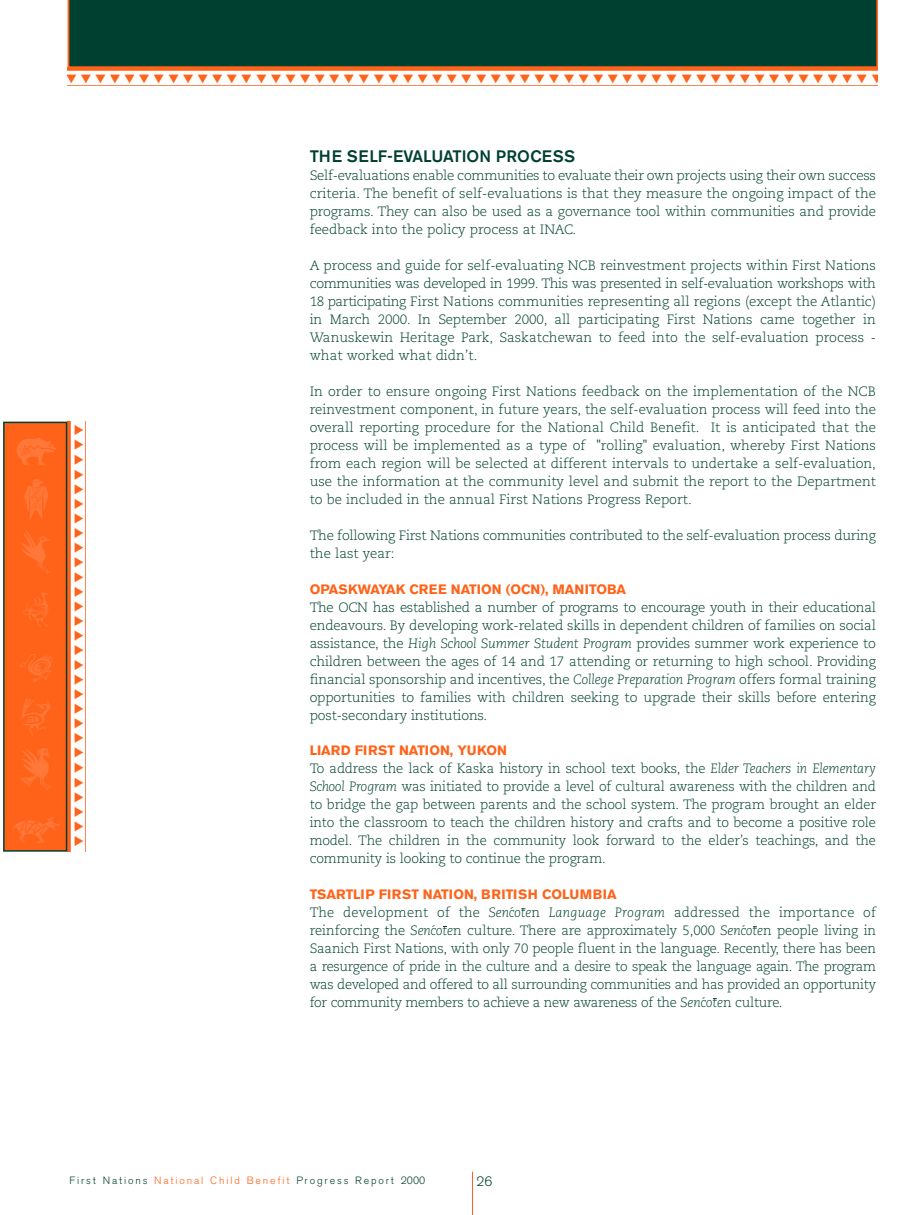
<style>
.page{position:relative;width:918px;height:1215px;background:#fff}
.page>*{position:absolute;margin:0;border:0;box-sizing:border-box;transform-origin:0 0}
.t1{font:45px/54px "Artifact One";color:#ff783a}
.t2{font:500 16.5px "Akzidenz Grotesk BE";color:#004031}
.t3{font:300 13.5px/18px "Caecilia";letter-spacing:-.01em;color:#004031;text-align:justify}
.t4{font:700 13.5px "Akzidenz Grotesk BE";color:#ff6219}
.t5{font:300 13.5px "Akzidenz Grotesk BE";color:#004031}
.t6{font:300 10.5px "Akzidenz Grotesk BE";letter-spacing:.175em;color:#004031}
.s1{font-style:italic}
.s2{color:#ff6219}
</style>
<div class="page">
<hr style="left:472px;top:1172px;width:1px;height:43px;background:#ff6219">
<img style="left:68px;top:68px;width:810px;height:18px">
<div style="left:68px;top:0;width:810px;height:68px;background:#004031"></div>
<img style="left:67px;top:422px;width:16px;height:430px">
<div style="left:4px;top:422px;width:63px;height:429px;background:#ff6219"></div>
<div style="left:3px;top:422px;width:64px;height:430px;border:2px solid #004031"></div>
<svg style="left:73px;top:849px;width:5px;height:3px"></svg>
<h1 class="t1" style="left:12px;top:425px;width:51px">B<br>G<br>S<br>D<br>F<br>H<br>O<br>Z</h1>
<p class="t2" style="left:310px;top:150px;width:267px">THE SELF-EVALUATION PROCESS</p>
<p class="t3" style="left:310px;top:167px;width:568px">Self-evaluations enable communities to evaluate their own projects using their own success criteria. The benefit of self-evaluations is that they measure the ongoing impact of the programs. They can also be used as a governance tool within communities and provide feedback into the policy process at INAC.</p>
<p class="t3" style="left:310px;top:257px;width:568px">A process and guide for self-evaluating NCB reinvestment projects within First Nations communities was developed in 1999. This was presented in self-evaluation workshops with 18 participating First Nations communities representing all regions (except the Atlantic) in March 2000. In September 2000, all participating First Nations came together in Wanuskewin Heritage Park, Saskatchewan to feed into the self-evaluation process - what worked what didn’t.</p>
<p class="t3" style="left:310px;top:383px;width:568px">In order to ensure ongoing First Nations feedback on the implementation of the NCB reinvestment component, in future years, the self-evaluation process will feed into the overall reporting procedure for the National Child Benefit. It is anticipated that the process will be implemented as a type of "rolling" evaluation, whereby First Nations from each region will be selected at different intervals to undertake a self-evaluation, use the information at the community level and submit the report to the Department to be included in the annual First Nations Progress Report.</p>
<p class="t3" style="left:310px;top:527px;width:568px">The following First Nations communities contributed to the self-evaluation process during the last year:</p>
<p class="t4" style="left:310px;top:584px;width:318px">OPASKWAYAK CREE NATION (OCN), MANITOBA</p>
<p class="t3" style="left:310px;top:599px;width:568px">The OCN has established a number of programs to encourage youth in their educational endeavours. By developing work-related skills in dependent children of families on social assistance, the <span class="s1">High School Summer Student Program</span> provides summer work experience to children between the ages of 14 and 17 attending or returning to high school. Providing financial sponsorship and incentives, the <span class="s1">College Preparation Program</span> offers formal training opportunities to families with children seeking to upgrade their skills before entering post-secondary institutions.</p>
<p class="t4" style="left:310px;top:746px;width:199px">LIARD FIRST NATION, YUKON</p>
<p class="t3" style="left:310px;top:761px;width:568px">To address the lack of Kaska history in school text books, the <span class="s1">Elder Teachers in Elementary School Program</span> was initiated to provide a level of cultural awareness with the children and to bridge the gap between parents and the school system. The program brought an elder into the classroom to teach the children history and crafts and to become a positive role model. The children in the community look forward to the elder’s teachings, and the community is looking to continue the program.</p>
<p class="t4" style="left:310px;top:890px;width:308px">TSARTLIP FIRST NATION, BRITISH COLUMBIA</p>
<p class="t3" style="left:310px;top:905px;width:568px">The development of the <span class="s1">Sen´cote</span>n <span class="s1">Language Program</span> addressed the importance of reinforcing the <span class="s1">Sen´cote</span>n culture. There are approximately 5,000 <span class="s1">Sen´cote</span>n people living in Saanich First Nations, with only 70 people fluent in the language. Recently, there has been a resurgence of pride in the culture and a desire to speak the language again. The program was developed and offered to all surrounding communities and has provided an opportunity for community members to achieve a new awareness of the <span class="s1">Sen´cote</span>n culture.</p>
<p class="t6" style="left:69px;top:1177px;width:357px">First Nations <span class="s2">National Child Benefit</span> Progress Report 2000</p>
<p class="t5" style="left:477px;top:1177px;width:17px">26</p>
</div>
